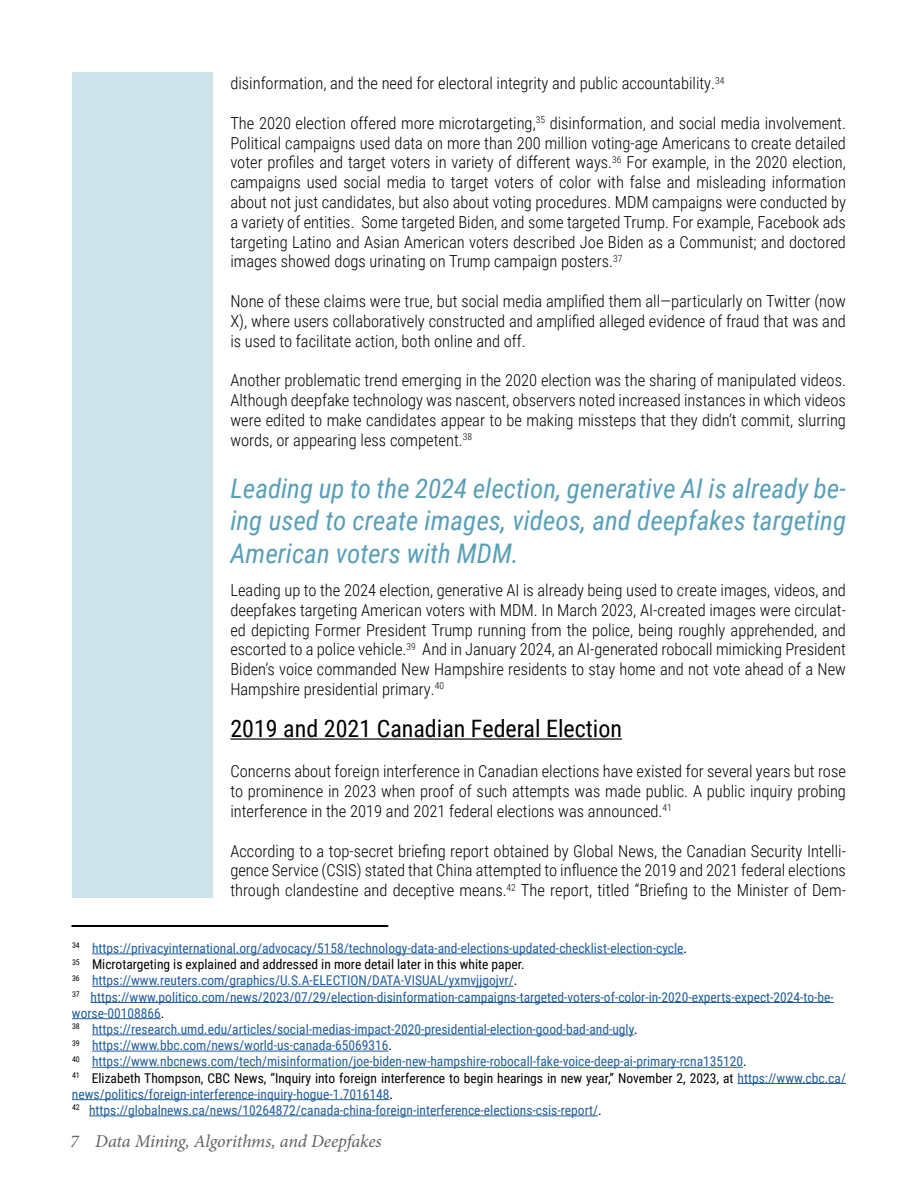
<style>
.page{position:relative;width:918px;height:1188px;background:#fff}
.page>*{position:absolute;margin:0;border:0;box-sizing:border-box;transform-origin:0 0}
.t1{font:italic 27px/32.4px "Roboto Condensed";color:#599fb8;text-align:justify}
.t2{font:24px "Roboto Condensed";color:#000}
.t3{font:italic 18px "Minion Pro";letter-spacing:-.01em;color:#616161}
.t4{font:300 16.5px/19.8px "Roboto Condensed";color:#000;text-align:justify}
.t5{font:13.5px/16.2px "Roboto Condensed";color:#215e9e}
.s1{color:#000}
</style>
<div class="page">
<div style="left:72px;top:72px;width:140px;height:825px;background:#cde2e9"></div>
<hr style="left:230px;top:738px;width:392px;height:2px;background:#000">
<hr style="left:92px;top:954px;width:592px;height:1px;background:#215e9e">
<hr style="left:92px;top:986px;width:422px;height:1px;background:#215e9e">
<hr style="left:91px;top:1002px;width:743px;height:1px;background:#215e9e">
<hr style="left:72px;top:1018px;width:89px;height:1px;background:#215e9e">
<hr style="left:92px;top:1035px;width:542px;height:1px;background:#215e9e">
<hr style="left:92px;top:1051px;width:297px;height:1px;background:#215e9e">
<hr style="left:92px;top:1067px;width:651px;height:1px;background:#215e9e">
<hr style="left:738px;top:1083px;width:108px;height:1px;background:#215e9e">
<hr style="left:72px;top:1099px;width:318px;height:1px;background:#215e9e">
<hr style="left:89px;top:1116px;width:509px;height:1px;background:#215e9e">
<div style="left:71px;top:925px;width:317px;height:2px;border:2px solid #000"></div>
<p class="t4" style="left:230px;top:73px;width:496px">disinformation, and the need for electoral integrity and public accountability.<sup>34</sup></p>
<p class="t4" style="left:230px;top:113px;width:617px">The 2020 election offered more microtargeting,<sup>35</sup> disinformation, and social media involvement.<br>Political campaigns used data on more than 200 million voting-age Americans to create detailed voter profiles and target voters in variety of different ways.<sup>36</sup> For example, in the 2020 election, campaigns used social media to target voters of color with false and misleading information about not just candidates, but also about voting procedures. MDM campaigns were conducted by a variety of entities. Some targeted Biden, and some targeted Trump. For example, Facebook ads targeting Latino and Asian American voters described Joe Biden as a Communist; and doctored images showed dogs urinating on Trump campaign posters.<sup>37</sup></p>
<p class="t4" style="left:230px;top:291px;width:617px">None of these claims were true, but social media amplified them all—particularly on Twitter (now X), where users collaboratively constructed and amplified alleged evidence of fraud that was and is used to facilitate action, both online and off.</p>
<p class="t4" style="left:230px;top:370px;width:617px">Another problematic trend emerging in the 2020 election was the sharing of manipulated videos.<br>Although deepfake technology was nascent, observers noted increased instances in which videos were edited to make candidates appear to be making missteps that they didn’t commit, slurring words, or appearing less competent.<sup>38</sup></p>
<h1 class="t1" style="left:230px;top:471px;width:617px">Leading up to the 2024 election, generative AI is already be&shy;ing used to create images, videos, and deepfakes targeting American voters with MDM.</h1>
<p class="t4" style="left:230px;top:580px;width:617px">Leading up to the 2024 election, generative AI is already being used to create images, videos, and deepfakes targeting American voters with MDM. In March 2023, AI-created images were circulat&shy;ed depicting Former President Trump running from the police, being roughly apprehended, and escorted to a police vehicle.<sup>39</sup> And in January 2024, an AI-generated robocall mimicking President Biden’s voice commanded New Hampshire residents to stay home and not vote ahead of a New Hampshire presidential primary.<sup>40</sup></p>
<h2 class="t2" style="left:230px;top:712px;width:393px">2019 and 2021 Canadian Federal Election</h2>
<p class="t4" style="left:230px;top:761px;width:617px">Concerns about foreign interference in Canadian elections have existed for several years but rose to prominence in 2023 when proof of such attempts was made public. A public inquiry probing interference in the 2019 and 2021 federal elections was announced.<sup>41</sup></p>
<p class="t4" style="left:230px;top:840px;width:617px">According to a top-secret briefing report obtained by Global News, the Canadian Security Intelli&shy;gence Service (CSIS) stated that China attempted to influence the 2019 and 2021 federal elections through clandestine and deceptive means.<sup>42</sup> The report, titled “Briefing to the Minister of Dem-</p>
<p class="t5" style="left:72px;top:940px;width:776px"><sup>34</sup> https://privacyinternational.org/advocacy/5158/technology-data-and-elections-updated-checklist-election-cycle<span class="s1">.<br></span><sup>35</sup> <span class="s1">Microtargeting is explained and addressed in more detail later in this white paper.<br></span><sup>36</sup> https://www.reuters.com/graphics/U.S.A-ELECTION/DATA-VISUAL/yxmvjjgojvr/<span class="s1">.<br></span><sup>37</sup> https://www.politico.com/news/2023/07/29/election-disinformation-campaigns-targeted-voters-of-color-in-2020-experts-expect-2024-to-be&shy;worse-00108866<span class="s1">.<br></span><sup>38</sup> https://research.umd.edu/articles/social-medias-impact-2020-presidential-election-good-bad-and-ugly<span class="s1">.<br></span><sup>39</sup> https://www.bbc.com/news/world-us-canada-65069316<span class="s1">.<br></span><sup>40</sup> https://www.nbcnews.com/tech/misinformation/joe-biden-new-hampshire-robocall-fake-voice-deep-ai-primary-rcna135120<span class="s1">.<br></span><sup>41</sup> <span class="s1">Elizabeth Thompson, CBC News, “Inquiry into foreign interference to begin hearings in new year,” November 2, 2023, at</span> https://www.cbc.ca/ news/politics/foreign-interference-inquiry-hogue-1.7016148<span class="s1">.<br></span><sup>42</sup> https://globalnews.ca/news/10264872/canada-china-foreign-interference-elections-csis-report/<span class="s1">.</span></p>
<p class="t3" style="left:70px;top:1129px;width:313px">7 Data Mining, Algorithms, and Deepfakes</p>
</div>
